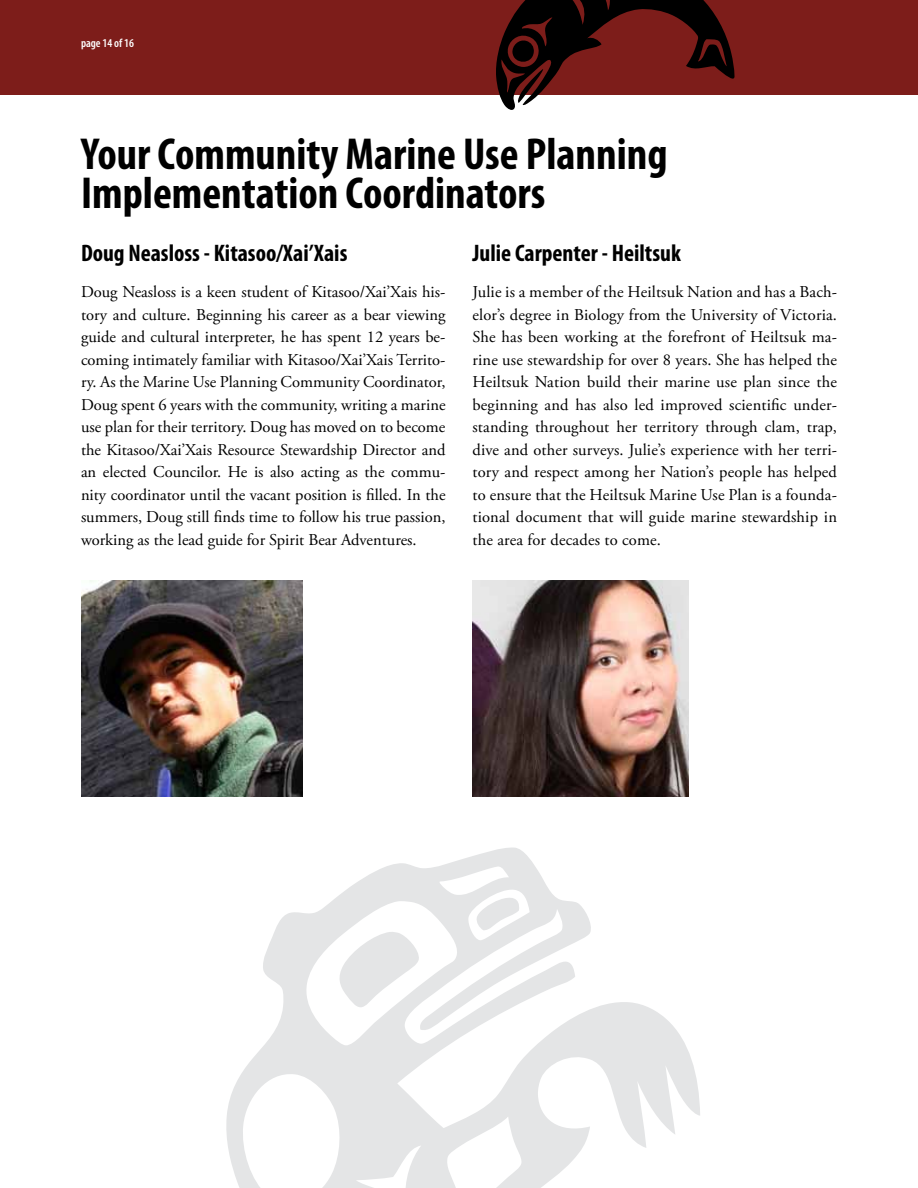
<style>
.page{position:relative;width:918px;height:1188px;background:#fff}
.page>*{position:absolute;margin:0;border:0;box-sizing:border-box;transform-origin:0 0}
.t1{font:700 condensed 45px/39px "Myriad Pro";color:#000}
.t2{font:700 condensed 24px "Myriad Pro";color:#000}
.t3{font:16.5px/22.5px "Adobe Garamond Pro";color:#000;text-align:justify}
.t4{font:600 condensed 12px "Myriad Pro";color:#fff}
</style>
<div class="page">
<div style="left:0;top:0;width:918px;height:94px;background:#7d1d1a"></div>
<svg style="left:495px;top:0;width:240px;height:110px"></svg>
<img style="left:81px;top:580px;width:221px;height:216px">
<img style="left:472px;top:580px;width:217px;height:216px">
<svg style="left:226px;top:847px;width:474px;height:341px"></svg>
<p class="t4" style="left:81px;top:37px;width:54px">page 14 of 16</p>
<h1 class="t1" style="left:81px;top:134px;width:588px">Your Community Marine Use Planning<br>Implementation Coordinators</h1>
<h2 class="t2" style="left:81px;top:238px;width:268px">Doug Neasloss - Kitasoo/Xai’Xais</h2>
<p class="t3" style="left:81px;top:281px;width:366px">Doug Neasloss is a keen student of Kitasoo/Xai’Xais his&shy;tory and culture. Beginning his career as a bear viewing guide and cultural interpreter, he has spent 12 years be&shy;coming intimately familiar with Kitasoo/Xai’Xais Territo&shy;ry. As the Marine Use Planning Community Coordinator, Doug spent 6 years with the community, writing a marine use plan for their territory. Doug has moved on to become the Kitasoo/Xai’Xais Resource Stewardship Director and an elected Councilor. He is also acting as the commu&shy;nity coordinator until the vacant position is filled. In the summers, Doug still finds time to follow his true passion, working as the lead guide for Spirit Bear Adventures.</p>
<h2 class="t2" style="left:472px;top:238px;width:210px">Julie Carpenter - Heiltsuk</h2>
<p class="t3" style="left:472px;top:281px;width:366px">Julie is a member of the Heiltsuk Nation and has a Bach&shy;elor’s degree in Biology from the University of Victoria.<br>She has been working at the forefront of Heiltsuk ma&shy;rine use stewardship for over 8 years. She has helped the Heiltsuk Nation build their marine use plan since the beginning and has also led improved scientific under&shy;standing throughout her territory through clam, trap, dive and other surveys. Julie’s experience with her terri&shy;tory and respect among her Nation’s people has helped to ensure that the Heiltsuk Marine Use Plan is a founda&shy;tional document that will guide marine stewardship in the area for decades to come.</p>
</div>
